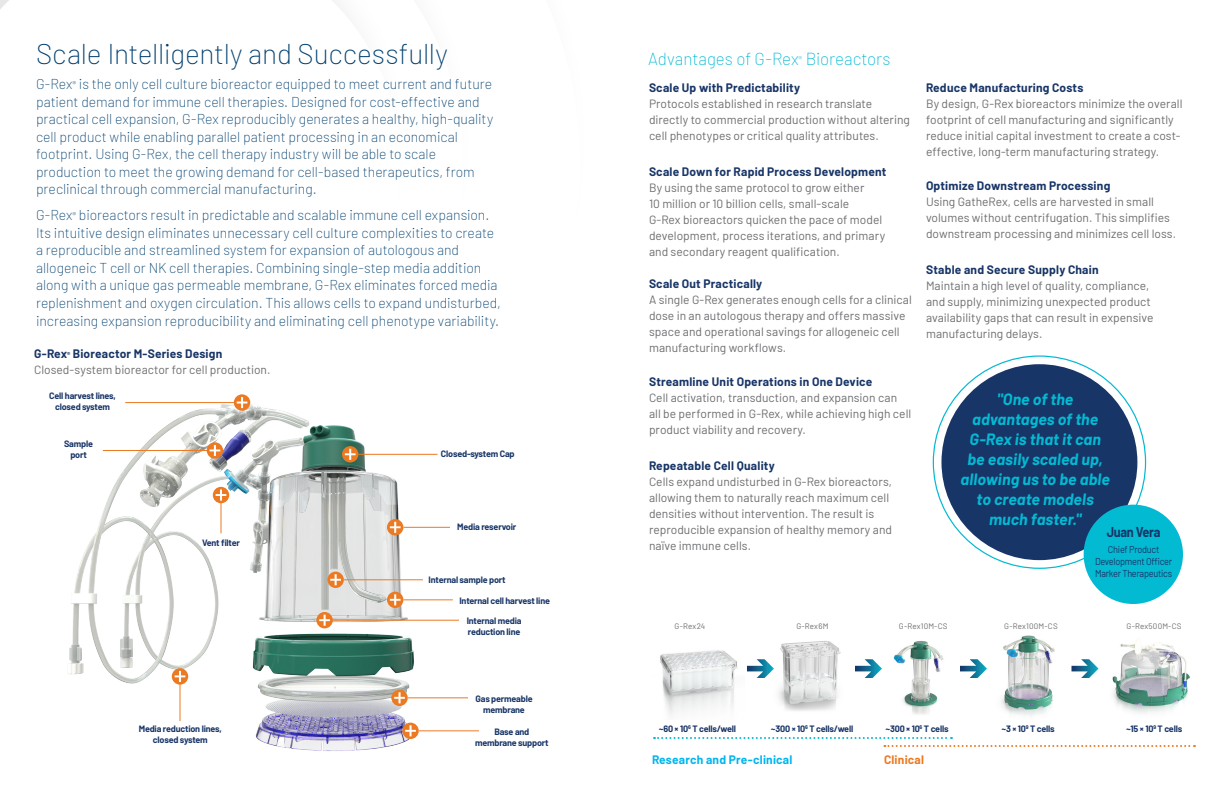
<style>
.page{position:relative;width:1224px;height:792px;background:#fff}
.page>*{position:absolute;margin:0;border:0;box-sizing:border-box;transform-origin:0 0}
.t1{font:200 28px "Barlow";letter-spacing:-.005em;color:#004070}
.t2{font:200 17px "Barlow";color:#03bad3}
.t3{font:italic 700 16px/20px "Barlow";color:#03bad3;text-align:center}
.t4{font:200 14px/17.5px "Barlow";letter-spacing:-.005em;color:#004070}
.t5{font:700 14px "Barlow";letter-spacing:-.025em;color:#183567;scale:.91 1}
.t6{font:12px/16px "Barlow";color:#6c6d70}
.t7{font:700 12px "Barlow";letter-spacing:.015em;color:#183567}
.t8{font:700 12px "Barlow";letter-spacing:.015em;color:#00b6ef}
.t9{font:700 12px "Barlow";letter-spacing:.02em;color:#ec7a23}
.t10{font:10px/12px "Barlow";letter-spacing:-.025em;color:#183567;text-align:center;scale:.91 1}
.t11{font:700 9px/11px "Barlow";letter-spacing:-.02em;color:#183567;text-align:center}
.t12{font:8px "Barlow";letter-spacing:.02em;color:#6c6d70}
.s1{font-size:8.2px}
.s2{font-weight:700;color:#183567}
.s3{font-weight:700;font-size:7px;color:#183567}
</style>
<div class="page">
<img style="left:67px;top:397px;width:382px;height:354px">
<svg style="left:234px;top:394px;width:16px;height:17px"></svg>
<svg style="left:237px;top:397px;width:10px;height:11px"></svg>
<svg style="left:207px;top:442px;width:16px;height:17px"></svg>
<svg style="left:210px;top:445px;width:10px;height:11px"></svg>
<svg style="left:342px;top:446px;width:16px;height:17px"></svg>
<svg style="left:345px;top:449px;width:11px;height:11px"></svg>
<svg style="left:387px;top:519px;width:16px;height:17px"></svg>
<svg style="left:390px;top:522px;width:11px;height:11px"></svg>
<svg style="left:327px;top:572px;width:17px;height:16px"></svg>
<svg style="left:330px;top:574px;width:11px;height:11px"></svg>
<svg style="left:387px;top:592px;width:16px;height:16px"></svg>
<svg style="left:390px;top:594px;width:11px;height:11px"></svg>
<svg style="left:316px;top:612px;width:17px;height:16px"></svg>
<svg style="left:319px;top:615px;width:11px;height:11px"></svg>
<svg style="left:391px;top:690px;width:17px;height:16px"></svg>
<svg style="left:394px;top:692px;width:11px;height:11px"></svg>
<hr style="left:125px;top:402px;width:111px;height:1px;background:#ec7a23">
<hr style="left:103px;top:450px;width:104px;height:1px;background:#ec7a23">
<hr style="left:358px;top:454px;width:80px;height:1px;background:#ec7a23">
<hr style="left:403px;top:527px;width:47px;height:1px;background:#ec7a23">
<hr style="left:344px;top:579px;width:79px;height:1px;background:#ec7a23">
<hr style="left:403px;top:599px;width:50px;height:1px;background:#ec7a23">
<hr style="left:333px;top:620px;width:126px;height:1px;background:#ec7a23">
<hr style="left:408px;top:697px;width:60px;height:1px;background:#ec7a23">
<hr style="left:180px;top:678px;width:1px;height:43px;background:#ec7a23">
<hr style="left:220px;top:500px;width:2px;height:33px;background:#ec7a23">
<svg style="left:213px;top:487px;width:16px;height:16px"></svg>
<svg style="left:216px;top:490px;width:10px;height:11px"></svg>
<svg style="left:402px;top:723px;width:17px;height:16px"></svg>
<svg style="left:405px;top:725px;width:11px;height:11px"></svg>
<hr style="left:419px;top:730px;width:60px;height:1px;background:#ec7a23">
<svg style="left:172px;top:668px;width:16px;height:17px"></svg>
<svg style="left:175px;top:671px;width:10px;height:11px"></svg>
<img style="left:778px;top:641px;width:63px;height:70px">
<img style="left:893px;top:641px;width:51px;height:73px">
<img style="left:1001px;top:635px;width:71px;height:81px">
<img style="left:1112px;top:638px;width:78px;height:75px">
<svg style="left:747px;top:659px;width:27px;height:19px"></svg>
<svg style="left:855px;top:659px;width:27px;height:19px"></svg>
<svg style="left:960px;top:659px;width:27px;height:19px"></svg>
<svg style="left:1072px;top:659px;width:26px;height:19px"></svg>
<svg style="left:654px;top:737px;width:298px;height:2px"></svg>
<svg style="left:884px;top:745px;width:311px;height:2px"></svg>
<div style="left:945px;top:368px;width:189px;height:189px;background:#183567;border-radius:50%"></div>
<div style="left:941px;top:364px;width:196px;height:196px;border:7px solid #183567;border-radius:50%"></div>
<img style="left:660px;top:650px;width:78px;height:65px">
<div style="left:1087px;top:508px;width:93px;height:93px;background:#03bad3;border-radius:50%"></div>
<div style="left:1084px;top:505px;width:99px;height:99px;border:7px solid #03bad3;border-radius:50%"></div>
<h1 class="t1" style="left:36px;top:33px;width:413px">Scale Intelligently and Successfully</h1>
<p class="t4" style="left:36px;top:74px;width:459px">G-Rex<span class="s1">®</span> is the only cell culture bioreactor equipped to meet current and future patient demand for immune cell therapies. Designed for cost-effective and practical cell expansion, G-Rex reproducibly generates a healthy, high-quality cell product while enabling parallel patient processing in an economical footprint. Using G-Rex, the cell therapy industry will be able to scale production to meet the growing demand for cell-based therapeutics, from preclinical through commercial manufacturing.</p>
<p class="t4" style="left:36px;top:205px;width:466px">G-Rex<span class="s1">®</span> bioreactors result in predictable and scalable immune cell expansion.<br>Its intuitive design eliminates unnecessary cell culture complexities to create a reproducible and streamlined system for expansion of autologous and allogeneic T cell or NK cell therapies. Combining single-step media addition along with a unique gas permeable membrane, G-Rex eliminates forced media replenishment and oxygen circulation. This allows cells to expand undisturbed, increasing expansion reproducibility and eliminating cell phenotype variability.</p>
<p class="t6" style="left:34px;top:345px;width:238px"><span class="s2">G-Rex</span><span class="s3">®</span> <span class="s2">Bioreactor M-Series Design<br></span>Closed-system bioreactor for cell production.</p>
<p class="t11" style="left:49px;top:390px;width:68px">Cell harvest lines, closed system</p>
<p class="t11" style="left:64px;top:438px;width:30px">Sample port</p>
<p class="t11" style="left:202px;top:536px;width:39px">Vent filter</p>
<p class="t11" style="left:139px;top:723px;width:85px">Media reduction lines, closed system</p>
<p class="t11" style="left:441px;top:447px;width:75px">Closed-system Cap</p>
<p class="t11" style="left:457px;top:520px;width:61px">Media reservoir</p>
<p class="t11" style="left:429px;top:574px;width:79px">Internal sample port</p>
<p class="t11" style="left:459px;top:594px;width:92px">Internal cell harvest line</p>
<p class="t11" style="left:467px;top:614px;width:56px;text-align:left">Internal media reduction line</p>
<p class="t11" style="left:475px;top:692px;width:59px">Gas permeable membrane</p>
<p class="t11" style="left:475px;top:725px;width:75px">Base and membrane support</p>
<h2 class="t2" style="left:648px;top:46px;width:244px">Advantages of G-Rex<sup>®</sup> Bioreactors</h2>
<p class="t7" style="left:649px;top:79px;width:153px">Scale Up with Predictability</p>
<p class="t6" style="left:649px;top:95px;width:263px">Protocols established in research translate directly to commercial production without altering cell phenotypes or critical quality attributes.</p>
<p class="t7" style="left:649px;top:163px;width:239px">Scale Down for Rapid Process Development</p>
<p class="t6" style="left:649px;top:179px;width:238px">By using the same protocol to grow either<br>10 million or 10 billion cells, small-scale<br>G-Rex bioreactors quicken the pace of model development, process iterations, and primary and secondary reagent qualification.</p>
<p class="t7" style="left:649px;top:275px;width:115px">Scale Out Practically</p>
<p class="t6" style="left:649px;top:291px;width:264px">A single G-Rex generates enough cells for a clinical dose in an autologous therapy and offers massive space and operational savings for allogeneic cell manufacturing workflows.</p>
<p class="t7" style="left:649px;top:373px;width:225px">Streamline Unit Operations in One Device</p>
<p class="t6" style="left:649px;top:389px;width:264px">Cell activation, transduction, and expansion can all be performed in G-Rex, while achieving high cell product viability and recovery.</p>
<p class="t7" style="left:649px;top:457px;width:127px">Repeatable Cell Quality</p>
<p class="t6" style="left:649px;top:473px;width:245px">Cells expand undisturbed in G-Rex bioreactors, allowing them to naturally reach maximum cell densities without intervention. The result is reproducible expansion of healthy memory and naïve immune cells.</p>
<p class="t7" style="left:926px;top:79px;width:159px">Reduce Manufacturing Costs</p>
<p class="t6" style="left:926px;top:95px;width:258px">By design, G-Rex bioreactors minimize the overall footprint of cell manufacturing and significantly reduce initial capital investment to create a cost&shy;effective, long-term manufacturing strategy.</p>
<p class="t7" style="left:926px;top:177px;width:186px">Optimize Downstream Processing</p>
<p class="t6" style="left:926px;top:193px;width:252px">Using GatheRex, cells are harvested in small volumes without centrifugation. This simplifies downstream processing and minimizes cell loss.</p>
<p class="t7" style="left:926px;top:261px;width:174px">Stable and Secure Supply Chain</p>
<p class="t6" style="left:926px;top:277px;width:229px">Maintain a high level of quality, compliance, and supply, minimizing unexpected product availability gaps that can result in expensive manufacturing delays.</p>
<h3 class="t3" style="left:961px;top:388px;width:151px">"One of the advantages of the<br>G-Rex is that it can be easily scaled up, allowing us to be able to create models much faster."</h3>
<p class="t5" style="left:1107px;top:521px;width:60px">Juan Vera</p>
<p class="t10" style="left:1095px;top:543px;width:86px">Chief Product<br>Development Officer<br>Marker Therapeutics</p>
<p class="t12" style="left:675px;top:620px;width:32px">G-Rex24</p>
<p class="t12" style="left:796px;top:620px;width:34px">G-Rex6M</p>
<p class="t12" style="left:899px;top:620px;width:50px">G-Rex10M-CS</p>
<p class="t12" style="left:1004px;top:620px;width:55px">G-Rex100M-CS</p>
<p class="t12" style="left:1127px;top:620px;width:57px">G-Rex500M-CS</p>
<p class="t11" style="left:659px;top:722px;width:79px">~60 × 10<sup>6</sup> T cells/well</p>
<p class="t11" style="left:771px;top:722px;width:84px">~300 × 10<sup>6</sup> T cells/well</p>
<p class="t11" style="left:885px;top:722px;width:65px">~300 × 10<sup>6</sup> T cells</p>
<p class="t11" style="left:1002px;top:722px;width:55px">~3 × 10<sup>9</sup> T cells</p>
<p class="t11" style="left:1126px;top:722px;width:58px">~15 × 10<sup>9</sup> T cells</p>
<p class="t8" style="left:652px;top:751px;width:142px">Research and Pre-clinical</p>
<p class="t9" style="left:884px;top:751px;width:42px">Clinical</p>
</div>
